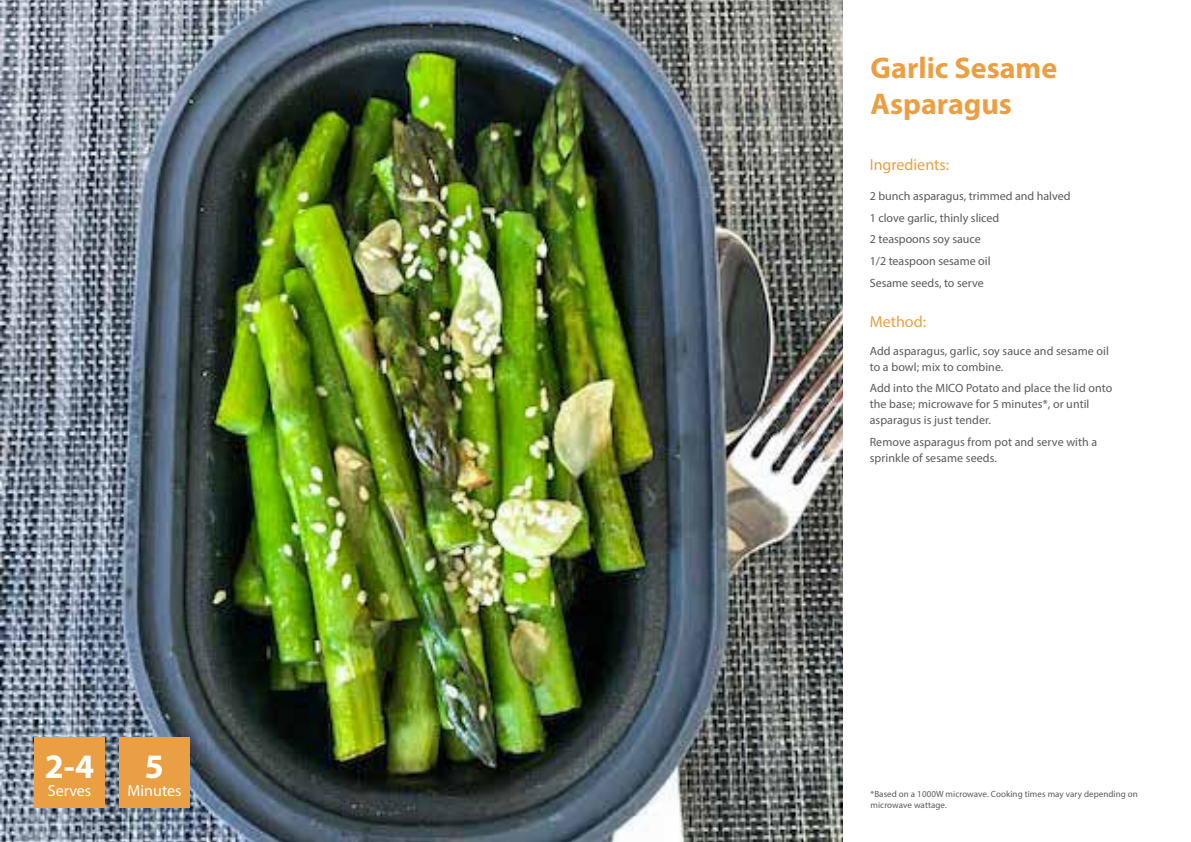
<style>
.page{position:relative;width:1191px;height:842px;background:#fff}
.page>*{position:absolute;margin:0;border:0;box-sizing:border-box;transform-origin:0 0}
.t1{font:700 34.4px "Myriad Pro";color:#fff}
.t2{font:700 30px/36px "Myriad Pro";color:#eb9f44}
.t3{font:16px "Myriad Pro";color:#eb9f44}
.t4{font:16px "Myriad Pro";color:#fff}
.t5{font:12px/16px "Myriad Pro";letter-spacing:.005em;color:#5a5a5a}
.t6{font:9px/10.8px "Myriad Pro";letter-spacing:.005em;color:#5a5a5a}
</style>
<div class="page">
<img style="left:0;top:0;width:842px;height:842px">
<div style="left:34px;top:737px;width:71px;height:71px;background:#eb9f44"></div>
<div style="left:119px;top:737px;width:71px;height:71px;background:#eb9f44"></div>
<h1 class="t1" style="left:45px;top:744px;width:51px">2-4</h1>
<h3 class="t4" style="left:48px;top:781px;width:45px">Serves</h3>
<h1 class="t1" style="left:145px;top:744px;width:21px">5</h1>
<h3 class="t4" style="left:127px;top:781px;width:56px">Minutes</h3>
<h2 class="t2" style="left:870px;top:49px;width:188px">Garlic Sesame<br>Asparagus</h2>
<h3 class="t3" style="left:869px;top:155px;width:81px">Ingredients:</h3>
<p class="t5" style="left:869px;top:185px;width:202px;line-height:21.7px">2 bunch asparagus, trimmed and halved<br>1 clove garlic, thinly sliced<br>2 teaspoons soy sauce<br>1/2 teaspoon sesame oil<br>Sesame seeds, to serve</p>
<h3 class="t3" style="left:869px;top:312px;width:58px">Method:</h3>
<p class="t5" style="left:869px;top:343px;width:241px">Add asparagus, garlic, soy sauce and sesame oil to a bowl; mix to combine.</p>
<p class="t5" style="left:869px;top:380px;width:244px">Add into the MICO Potato and place the lid onto the base; microwave for 5 minutes*, or until asparagus is just tender.</p>
<p class="t5" style="left:869px;top:434px;width:229px">Remove asparagus from pot and serve with a sprinkle of sesame seeds.</p>
<p class="t6" style="left:870px;top:789px;width:269px">*Based on a 1000W microwave. Cooking times may vary depending on microwave wattage.</p>
</div>
